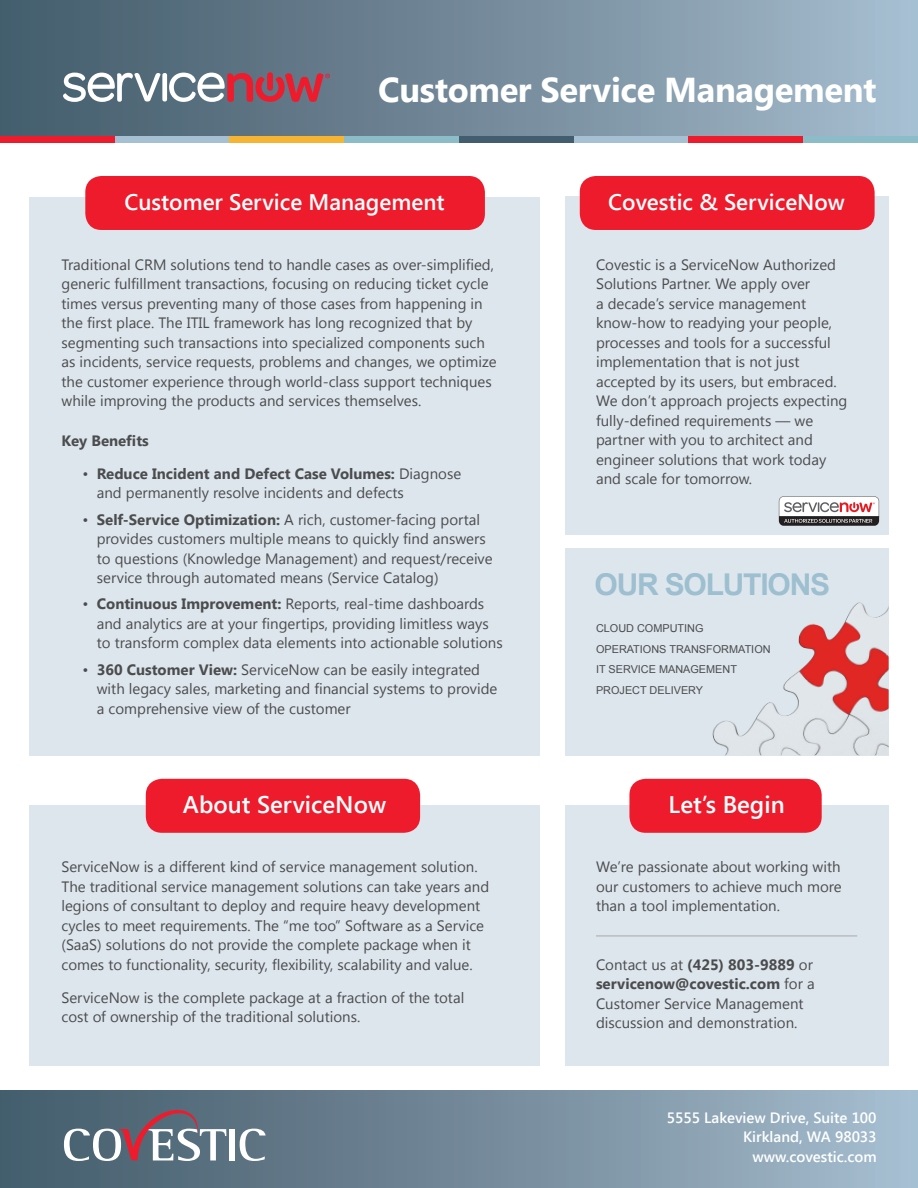
<style>
.page{position:relative;width:918px;height:1188px;background:#fff}
.page>*{position:absolute;margin:0;border:0;box-sizing:border-box;transform-origin:0 0}
.t1{font:700 34.5px "Segoe UI";letter-spacing:-.01em;color:#fff}
.t2{font:700 30px "Arial";letter-spacing:-.04em;color:#9dbfd0}
.t3{font:600 24px "Segoe UI";color:#fff}
.t4{font:600 22.5px "Segoe UI";color:#fff}
.t5{font:15px/19.5px "Segoe UI";color:#4b4c4d}
.t6{font:600 15px/19.5px "Segoe UI";color:#fff;text-align:right}
.t7{font:700 15px "Segoe UI";color:#4b4c4d}
.t8{font:10.8px "Arial";color:#4b4c4d}
.s1{font-weight:700}
</style>
<div class="page">
<div style="left:0;top:1091px;width:918px;height:97px;background:linear-gradient(to right,#425968,#a5bbcd)"></div>
<div style="left:29px;top:197px;width:511px;height:558px;background:#dde6ed"></div>
<div style="left:565px;top:548px;width:324px;height:207px;background:#dde6ed"></div>
<img style="left:712px;top:602px;width:177px;height:153px">
<div style="left:85px;top:176px;width:400px;height:54px;background:#ee1b2c;border-radius:16px"></div>
<div style="left:565px;top:197px;width:324px;height:338px;background:#dde6ed"></div>
<div style="left:565px;top:806px;width:324px;height:260px;background:#dde6ed"></div>
<div style="left:29px;top:806px;width:511px;height:260px;background:#dde6ed"></div>
<hr style="left:596px;top:936px;width:261px;height:1px;background:#a8a9ad">
<div style="left:580px;top:176px;width:295px;height:54px;background:#ee1b2c;border-radius:16px"></div>
<div style="left:146px;top:779px;width:274px;height:54px;background:#ee1b2c;border-radius:16px"></div>
<div style="left:629px;top:779px;width:193px;height:54px;background:#ee1b2c;border-radius:16px"></div>
<div style="left:0;top:0;width:918px;height:136px;background:linear-gradient(to right,#425968,#a5bbcd)"></div>
<div style="left:0;top:136px;width:115px;height:7px;background:#ee1b2c"></div>
<div style="left:115px;top:136px;width:115px;height:7px;background:#a6c0d3"></div>
<div style="left:230px;top:136px;width:114px;height:7px;background:#f7b332"></div>
<div style="left:344px;top:136px;width:115px;height:7px;background:#8bbcc7"></div>
<div style="left:459px;top:136px;width:115px;height:7px;background:#425d6d"></div>
<div style="left:574px;top:136px;width:114px;height:7px;background:#a6c0d3"></div>
<div style="left:688px;top:136px;width:115px;height:7px;background:#ee1b2c"></div>
<div style="left:803px;top:136px;width:115px;height:7px;background:#8bbcc7"></div>
<div style="left:229px;top:1129px;width:6px;height:31px;background:#fff"></div>
<svg style="left:240px;top:1129px;width:26px;height:32px"></svg>
<svg style="left:64px;top:1110px;width:162px;height:51px;background:#7a7e8b"></svg>
<svg style="left:779px;top:496px;width:100px;height:30px;background:#b0a4a5"></svg>
<svg style="left:63px;top:73px;width:98px;height:29px"></svg>
<div style="left:162px;top:73px;width:5px;height:28px;background:#fff;border-radius:2px"></div>
<svg style="left:169px;top:72px;width:161px;height:30px;background:#9f6c7a"></svg>
<p class="t1" style="left:378px;top:65px;width:500px">Customer Service Management</p>
<p class="t4" style="left:125px;top:187px;width:322px">Customer Service Management</p>
<p class="t5" style="left:62px;top:254px;width:437px">Traditional CRM solutions tend to handle cases as over-simplified, generic fulfillment transactions, focusing on reducing ticket cycle times versus preventing many of those cases from happening in the first place. The ITIL framework has long recognized that by segmenting such transactions into specialized components such as incidents, service requests, problems and changes, we optimize the customer experience through world-class support techniques while improving the products and services themselves.</p>
<p class="t7" style="left:62px;top:430px;width:89px">Key Benefits</p>
<p class="t5" style="left:97px;top:463px;width:366px;text-indent:-14px">• <span class="s1">Reduce Incident and Defect Case Volumes:</span> Diagnose and permanently resolve incidents and defects</p>
<p class="t5" style="left:97px;top:509px;width:397px;text-indent:-14px">• <span class="s1">Self-Service Optimization:</span> A rich, customer-facing portal provides customers multiple means to quickly find answers to questions (Knowledge Management) and request/receive service through automated means (Service Catalog)</p>
<p class="t5" style="left:97px;top:594px;width:407px;text-indent:-14px">• <span class="s1">Continuous Improvement:</span> Reports, real-time dashboards and analytics are at your fingertips, providing limitless ways to transform complex data elements into actionable solutions</p>
<p class="t5" style="left:97px;top:659px;width:402px;text-indent:-14px">• <span class="s1">360 Customer View:</span> ServiceNow can be easily integrated with legacy sales, marketing and financial systems to provide a comprehensive view of the customer</p>
<p class="t4" style="left:608px;top:187px;width:238px">Covestic &amp; ServiceNow</p>
<p class="t5" style="left:596px;top:254px;width:253px">Covestic is a ServiceNow Authorized Solutions Partner. We apply over<br>a decade’s service management know-how to readying your people, processes and tools for a successful implementation that is not just accepted by its users, but embraced.<br>We don’t approach projects expecting fully-defined requirements — we partner with you to architect and engineer solutions that work today and scale for tomorrow.</p>
<p class="t2" style="left:595px;top:565px;width:237px">OUR SOLUTIONS</p>
<p class="t8" style="left:596px;top:621px;width:109px">CLOUD COMPUTING</p>
<p class="t8" style="left:596px;top:642px;width:176px">OPERATIONS TRANSFORMATION</p>
<p class="t8" style="left:596px;top:663px;width:142px">IT SERVICE MANAGEMENT</p>
<p class="t8" style="left:596px;top:683px;width:109px">PROJECT DELIVERY</p>
<p class="t3" style="left:183px;top:788px;width:205px">About ServiceNow</p>
<p class="t3" style="left:669px;top:788px;width:118px">Let’s Begin</p>
<p class="t5" style="left:62px;top:857px;width:429px">ServiceNow is a different kind of service management solution.<br>The traditional service management solutions can take years and legions of consultant to deploy and require heavy development cycles to meet requirements. The “me too” Software as a Service (SaaS) solutions do not provide the complete package when it comes to functionality, security, flexibility, scalability and value.</p>
<p class="t5" style="left:62px;top:987px;width:404px">ServiceNow is the complete package at a fraction of the total cost of ownership of the traditional solutions.</p>
<p class="t5" style="left:596px;top:857px;width:247px;text-align:justify">We’re passionate about working with our customers to achieve much more than a tool implementation.</p>
<p class="t5" style="left:596px;top:954px;width:220px">Contact us at <span class="s1">(425) 803-9889</span> or <span class="s1">servicenow@covestic.com</span> for a<br>Customer Service Management discussion and demonstration.</p>
<p class="t6" style="left:667px;top:1107px;width:211px">5555 Lakeview Drive, Suite 100<br>Kirkland, WA 98033 www.covestic.com</p>
</div>
